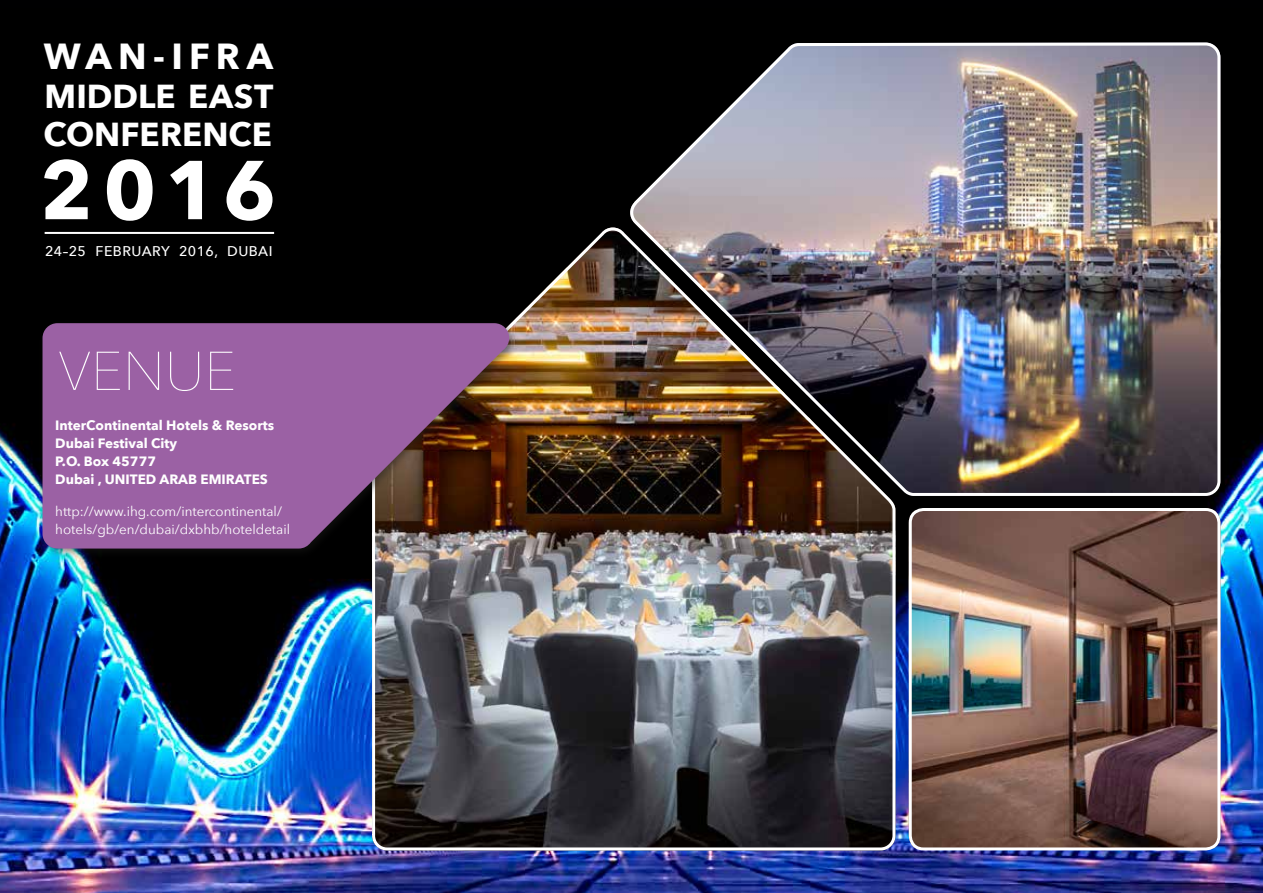
<style>
.page{position:relative;width:1263px;height:893px;background:#fff}
.page>*{position:absolute;margin:0;border:0;box-sizing:border-box;transform-origin:0 0}
.t1{font:700 82.35px "Avenir Next";color:#fff}
.t2{font:200 54px "Avenir Next";color:#fff}
.t3{font:700 36.15px "Avenir Next";letter-spacing:.165em;color:#fff}
.t4{font:700 33.15px/38.2px "Avenir Next";color:#fff}
.t5{font:500 14.1px "Avenir Next";letter-spacing:.03em;color:#fff}
.t6{font:700 13.5px/18px "Avenir Next";color:#fff}
.t7{font:13.5px/18px "Avenir Next";color:#fff}
</style>
<div class="page">
<img style="left:0;top:9px;width:1263px;height:884px">
<img style="left:629px;top:42px;width:593px;height:455px">
<img style="left:909px;top:510px;width:311px;height:338px">
<div style="left:909px;top:508px;width:311px;height:342px;border:3px solid #fff;border-radius:13px"></div>
<img style="left:371px;top:226px;width:526px;height:626px">
<div style="left:37px;top:318px;width:483px;height:242px;background:#1d1d1b;opacity:.5"></div>
<svg style="left:43px;top:323px;width:466px;height:226px;background:#8a5789"></svg>
<hr style="left:45px;top:232px;width:229px;height:2px;background:#fff">
<h3 class="t3" style="left:44px;top:25px;width:231px">WAN-IFRA</h3>
<h3 class="t4" style="left:44px;top:76px;width:231px">MIDDLE EAST<br>CONFERENCE</h3>
<h1 class="t1" style="left:40px;top:119px;width:238px">2016</h1>
<p class="t5" style="left:45px;top:240px;width:229px">24–25 FEBRUARY 2016, DUBAI</p>
<h2 class="t2" style="left:58px;top:326px;width:179px">VENUE</h2>
<p class="t6" style="left:55px;top:416px;width:220px">InterContinental Hotels &amp; Resorts<br>Dubai Festival City<br>P.O. Box 45777<br>Dubai , UNITED ARAB EMIRATES</p>
<p class="t7" style="left:55px;top:501px;width:236px">http://www.ihg.com/intercontinental/ hotels/gb/en/dubai/dxbhb/hoteldetail</p>
</div>
